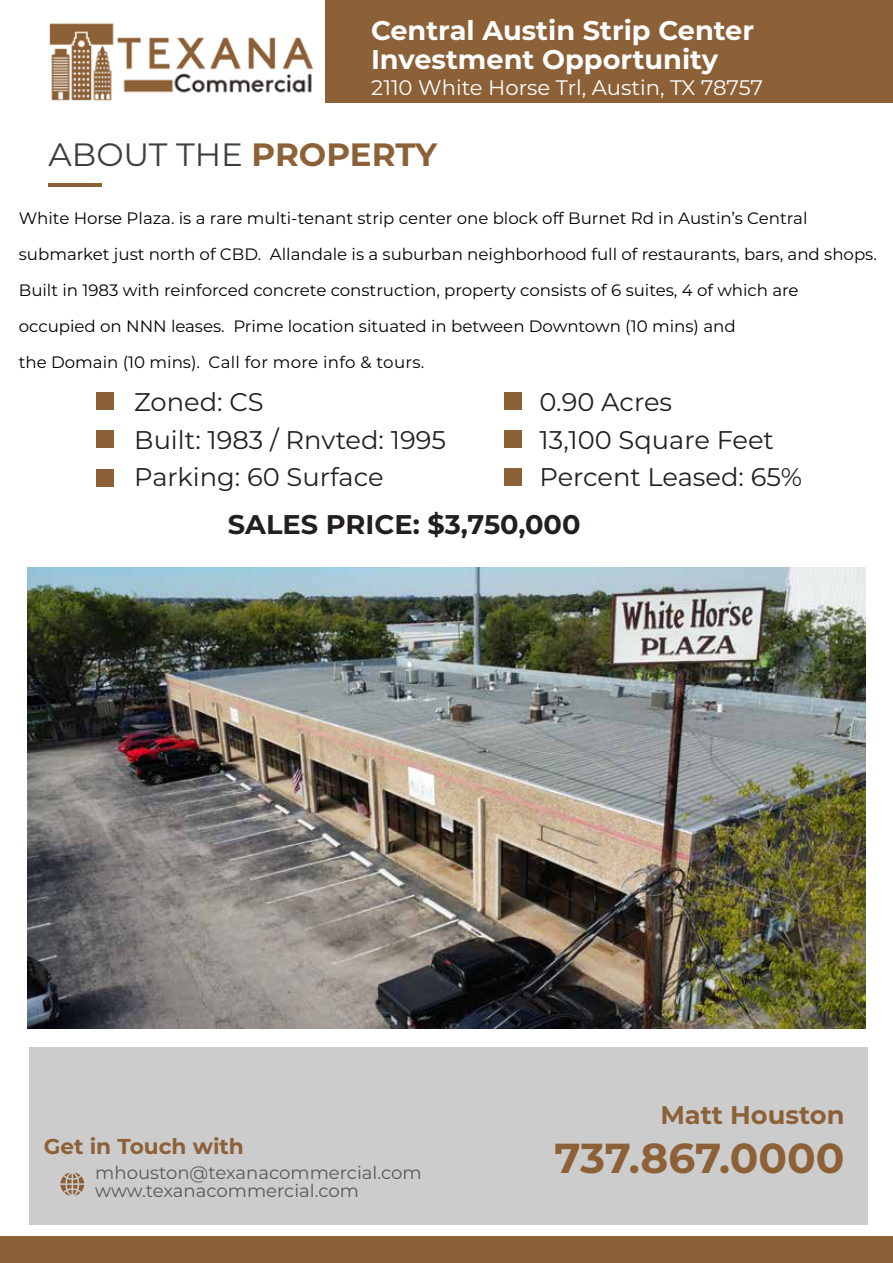
<style>
.page{position:relative;width:893px;height:1263px;background:#fff}
.page>*{position:absolute;margin:0;border:0;box-sizing:border-box;transform-origin:0 0}
.t1{font:700 41.85px "Montserrat";color:#8d6138}
.t2{font:32.25px "Montserrat";color:#3e3e3d}
.t3{font:700 27px/28.5px "Montserrat";color:#fff}
.t4{font:700 27px "Montserrat";color:#231f20}
.t5{font:25.5px/37.5px "Montserrat";color:#231f20}
.t6{font:700 25.5px "Montserrat";color:#8d6138}
.t7{font:700 21.45px "Montserrat";color:#8d6138}
.t8{font:21px "Montserrat";color:#fff}
.t9{font:18px/18px "Montserrat";color:#58595b}
.t10{font:16.5px/36px "Montserrat";color:#000}
.s1{font-weight:700;color:#8d6138}
</style>
<div class="page">
<div style="left:29px;top:1047px;width:838px;height:178px;background:#ccc"></div>
<svg style="left:60px;top:1172px;width:24px;height:24px"></svg>
<img style="left:49px;top:23px;width:264px;height:78px">
<div style="left:0;top:1236px;width:893px;height:27px;background:#8d6138"></div>
<hr style="left:49px;top:183px;width:53px;height:3px;background:#8d6138">
<div style="left:97px;top:393px;width:17px;height:17px;background:#8d6138"></div>
<div style="left:504px;top:392px;width:17px;height:17px;background:#8d6138"></div>
<div style="left:97px;top:430px;width:17px;height:18px;background:#8d6138"></div>
<div style="left:504px;top:430px;width:17px;height:17px;background:#8d6138"></div>
<div style="left:97px;top:469px;width:17px;height:17px;background:#8d6138"></div>
<div style="left:504px;top:468px;width:17px;height:18px;background:#8d6138"></div>
<div style="left:325px;top:0;width:568px;height:103px;background:#8d6138"></div>
<img style="left:27px;top:568px;width:839px;height:461px">
<h3 class="t3" style="left:371px;top:15px;width:385px">Central Austin Strip Center<br>Investment Opportunity</h3>
<p class="t8" style="left:371px;top:73px;width:393px">2110 White Horse Trl, Austin, TX 78757</p>
<h2 class="t2" style="left:48px;top:132px;width:390px">ABOUT THE <span class="s1">PROPERTY</span></h2>
<p class="t10" style="left:19px;top:199px;width:859px">White Horse Plaza. is a rare multi-tenant strip center one block off Burnet Rd in Austin’s Central submarket just north of CBD. Allandale is a suburban neighborhood full of restaurants, bars, and shops.<br>Built in 1983 with reinforced concrete construction, property consists of 6 suites, 4 of which are occupied on NNN leases. Prime location situated in between Downtown (10 mins) and<br>the Domain (10 mins). Call for more info &amp; tours.</p>
<h3 class="t5" style="left:134px;top:382px;width:313px">Zoned: CS<br>Built: 1983 / Rnvted: 1995<br>Parking: 60 Surface</h3>
<h3 class="t5" style="left:539px;top:382px;width:264px">0.90 Acres<br>13,100 Square Feet<br>Percent Leased: 65%</h3>
<h3 class="t4" style="left:228px;top:505px;width:354px">SALES PRICE: $3,750,000</h3>
<h3 class="t7" style="left:44px;top:1131px;width:202px">Get in Touch with</h3>
<p class="t9" style="left:95px;top:1163px;width:328px">mhouston@texanacommercial.com www.texanacommercial.com</p>
<h3 class="t6" style="left:660px;top:1097px;width:186px">Matt Houston</h3>
<h1 class="t1" style="left:554px;top:1127px;width:292px">737.867.0000</h1>
</div>
